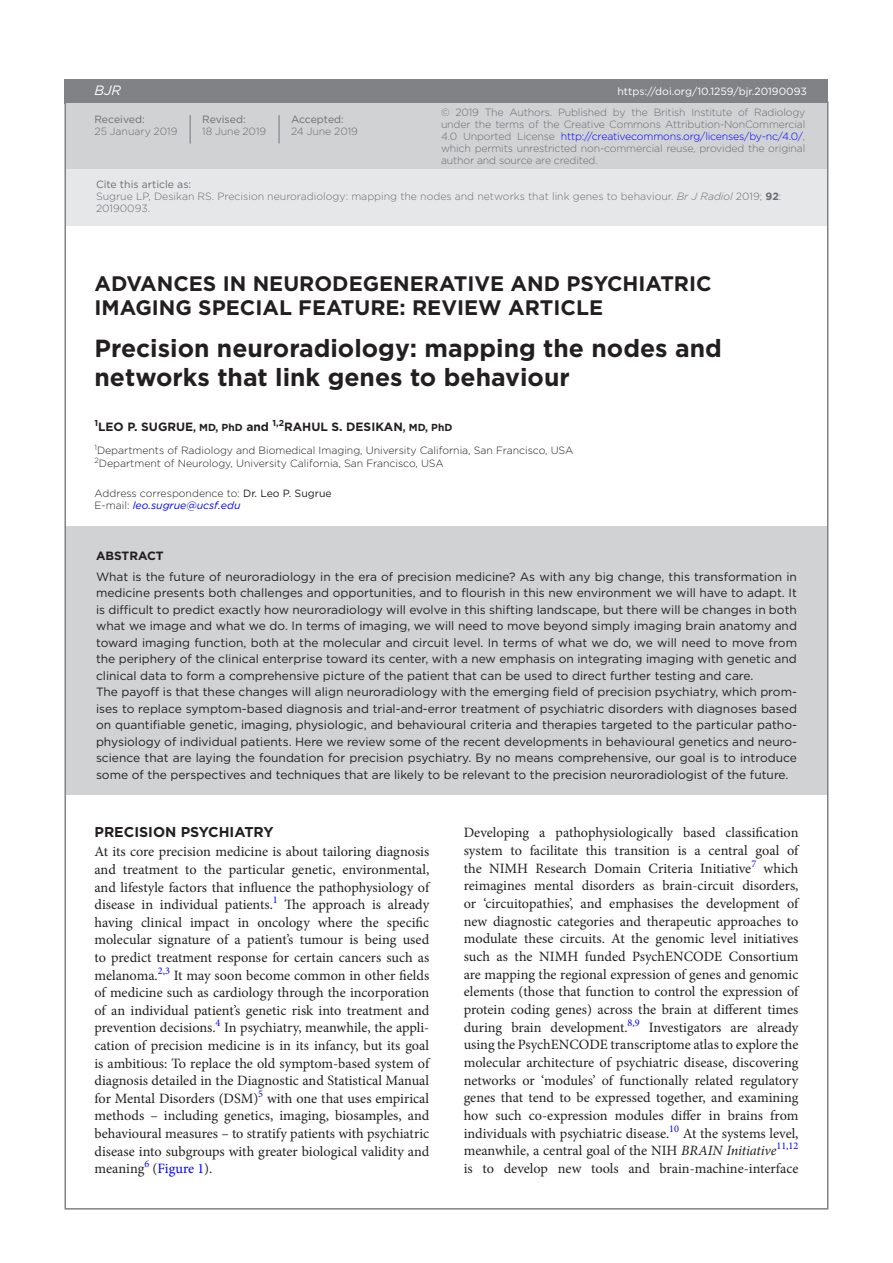
<style>
.page{position:relative;width:893px;height:1263px;background:#fff}
.page>*{position:absolute;margin:0;border:0;box-sizing:border-box;transform-origin:0 0}
.t1{font:700 24.75px/29.2px "Gotham";color:#231f20}
.t2{font:700 21px/24px "Gotham";color:#231f20}
.t3{font:14.25px/17.7px "Minion Pro";color:#231f20;text-align:justify}
.t4{font:700 14.25px "Gotham";color:#231f20}
.t5{font:italic 13.5px "Gotham";color:#fff}
.t6{font:12px/16.5px "Gotham";color:#231f20}
.t7{font:700 12px "Gotham";color:#231f20}
.t8{font:300 10.5px/12px "Gotham";color:#6c6d70}
.t9{font:300 10.5px/13.5px "Gotham";letter-spacing:-.005em;color:#231f20}
.t10{font:10.5px "Gotham";color:#fff}
.t11{font:10.5px "Gotham";color:#6c6d70}
.s1{color:#00f}
.s2{font-weight:400}
.s3{font-style:italic}
.s4{font-weight:700}
.s5{font-size:10.2px}
.s6{font-weight:400;font-style:italic;color:#00f}
</style>
<div class="page">
<div style="left:64px;top:79px;width:764px;height:24px;background:#808285"></div>
<div style="left:66px;top:154px;width:761px;height:71px;background:#e6e7e9"></div>
<div style="left:66px;top:103px;width:761px;height:65px;background:#d1d2d4"></div>
<hr style="left:278px;top:115px;width:2px;height:28px;background:#939598">
<hr style="left:189px;top:115px;width:2px;height:29px;background:#939598">
<div style="left:66px;top:526px;width:761px;height:268px;background:#d1d2d4"></div>
<p class="t5" style="left:94px;top:83px;width:28px">BJR</p>
<p class="t11" style="left:94px;top:113px;width:52px">Received:</p>
<p class="t8" style="left:94px;top:125px;width:84px">25 January 2019</p>
<p class="t11" style="left:202px;top:113px;width:45px">Revised:</p>
<p class="t8" style="left:202px;top:125px;width:66px">18 June 2019</p>
<p class="t11" style="left:291px;top:113px;width:54px">Accepted:</p>
<p class="t8" style="left:291px;top:125px;width:68px">24 June 2019</p>
<p class="t10" style="left:617px;top:85px;width:191px">https://doi.org/10.1259/bjr.20190093</p>
<p class="t8" style="left:441px;top:106px;width:366px;text-align:justify">© 2019 The Authors. Published by the British Institute of Radiology under the terms of the Creative Commons Attribution-NonCommercial 4.0 Unported License <span class="s1">http://creativecommons.org/licenses/by-nc/4.0/</span>, which permits unrestricted non-commercial reuse, provided the original author and source are credited.</p>
<p class="t8" style="left:96px;top:178px;width:687px"><span class="s2">Cite this article as:<br></span>Sugrue LP, Desikan RS. Precision neuroradiology: mapping the nodes and networks that link genes to behaviour. <span class="s3">Br J Radiol</span> 2019; <span class="s4">92</span>:<br>20190093.</p>
<h2 class="t2" style="left:94px;top:272px;width:619px">ADVANCES IN NEURODEGENERATIVE AND PSYCHIATRIC<br>IMAGING SPECIAL FEATURE: REVIEW ARTICLE</h2>
<h1 class="t1" style="left:94px;top:334px;width:629px">PRECISION NEURORADIOLOGY: MAPPING THE NODES AND<br>NETWORKS THAT LINK GENES TO BEHAVIOUR</h1>
<p class="t7" style="left:94px;top:419px;width:358px"><sup>1</sup>LEO P. SUGRUE<span class="s5">, MD, PHD</span> AND <sup>1,2</sup>RAHUL S. DESIKAN<span class="s5">, MD, PHD</span></p>
<p class="t9" style="left:94px;top:443px;width:480px"><sup>1</sup>Departments of Radiology and Biomedical Imaging, University California, San Francisco, USA<br><sup>2</sup>Department of Neurology, University California, San Francisco, USA</p>
<p class="t9" style="left:94px;top:487px;width:239px;line-height:12px">Address correspondence to: <span class="s2">Dr. Leo P. Sugrue<br></span>E-mail: <span class="s6">leo.sugrue@ucsf.edu</span></p>
<p class="t7" style="left:96px;top:547px;width:69px">ABSTRACT</p>
<p class="t6" style="left:96px;top:568px;width:703px">What is the future of neuroradiology in the era of precision medicine? As with any big change, this transformation in medicine presents both challenges and opportunities, and to flourish in this new environment we will have to adapt. It is difficult to predict exactly how neuroradiology will evolve in this shifting landscape, but there will be changes in both what we image and what we do. In terms of imaging, we will need to move beyond simply imaging brain anatomy and toward imaging function, both at the molecular and circuit level. In terms of what we do, we will need to move from the periphery of the clinical enterprise toward its center, with a new emphasis on integrating imaging with genetic and clinical data to form a comprehensive picture of the patient that can be used to direct further testing and care.<br>The payoff is that these changes will align neuroradiology with the emerging field of precision psychiatry, which prom&shy;ises to replace symptom-based diagnosis and trial-and-error treatment of psychiatric disorders with diagnoses based on quantifiable genetic, imaging, physiologic, and behavioural criteria and therapies targeted to the particular patho&shy;physiology of individual patients. Here we review some of the recent developments in behavioural genetics and neuro&shy;science that are laying the foundation for precision psychiatry. By no means comprehensive, our goal is to introduce some of the perspectives and techniques that are likely to be relevant to the precision neuroradiologist of the future.</p>
<p class="t4" style="left:94px;top:823px;width:181px">PRECISION PSYCHIATRY</p>
<p class="t3" style="left:94px;top:843px;width:336px">At its core precision medicine is about tailoring diagnosis and treatment to the particular genetic, environmental, and lifestyle factors that influence the pathophysiology of disease in individual patients.<sup>1</sup> The approach is already having clinical impact in oncology where the specific molecular signature of a patient’s tumour is being used to predict treatment response for certain cancers such as melanoma.<sup>2,3</sup> It may soon become common in other fields of medicine such as cardiology through the incorporation of an individual patient’s genetic risk into treatment and prevention decisions.<sup>4</sup> In psychiatry, meanwhile, the appli&shy;cation of precision medicine is in its infancy, but its goal is ambitious: To replace the old symptom-based system of diagnosis detailed in the Diagnostic and Statistical Manual for Mental Disorders (DSM)<sup>5</sup> with one that uses empirical methods – including genetics, imaging, biosamples, and behavioural measures – to stratify patients with psychiatric disease into subgroups with greater biological validity and meaning<sup>6</sup> (<span class="s1">Figure 1</span>).</p>
<p class="t3" style="left:464px;top:824px;width:336px">Developing a pathophysiologically based classification system to facilitate this transition is a central goal of the NIMH Research Domain Criteria Initiative<sup>7</sup> which reimagines mental disorders as brain-circuit disorders, or ‘circuitopathies’, and emphasises the development of new diagnostic categories and therapeutic approaches to modulate these circuits. At the genomic level initiatives such as the NIMH funded PsychENCODE Consortium are mapping the regional expression of genes and genomic elements (those that function to control the expression of protein coding genes) across the brain at different times during brain development.<sup>8,9</sup> Investigators are already using the PsychENCODE transcriptome atlas to explore the molecular architecture of psychiatric disease, discovering networks or ‘modules’ of functionally related regulatory genes that tend to be expressed together, and examining how such co-expression modules differ in brains from individuals with psychiatric disease.<sup>10</sup> At the systems level, meanwhile, a central goal of the NIH <span class="s3">BRAIN Initiative</span><sup>11,12 </sup>is to develop new tools and brain-machine-interface</p>
</div>
